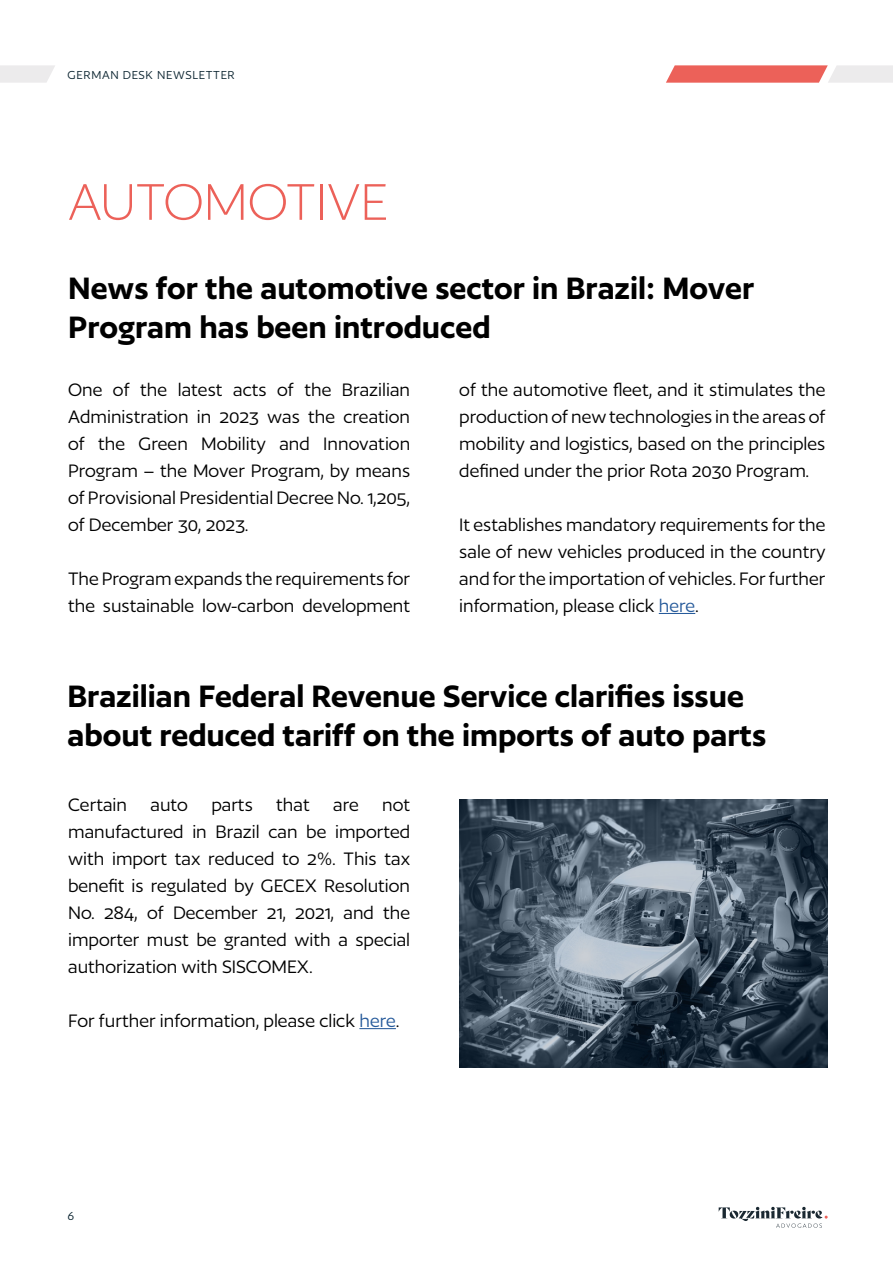
<style>
.page{position:relative;width:893px;height:1263px;background:#fff}
.page>*{position:absolute;margin:0;border:0;box-sizing:border-box;transform-origin:0 0}
.t1{font:300 60px "Author";color:#ec6159}
.t2{font:600 36px/39px "Author";color:#000}
.t3{font:21px/27px "Author";color:#000;text-align:justify}
.t4{font:13.5px "Author";letter-spacing:.05em;color:#0b2430}
.s1{color:#275b9b}
</style>
<div class="page">
<svg style="left:0;top:65px;width:55px;height:18px"></svg>
<svg style="left:666px;top:65px;width:227px;height:18px;background:#ed938e"></svg>
<svg style="left:719px;top:1207px;width:109px;height:21px"></svg>
<hr style="left:659px;top:613px;width:36px;height:1px;background:#275b9b">
<hr style="left:359px;top:1028px;width:37px;height:1px;background:#275b9b">
<img style="left:459px;top:799px;width:369px;height:269px">
<p class="t4" style="left:68px;top:68px;width:169px">GERMAN DESK NEWSLETTER</p>
<h1 class="t1" style="left:68px;top:172px;width:321px">AUTOMOTIVE</h1>
<h2 class="t2" style="left:68px;top:268px;width:688px">News for the automotive sector in Brazil: Mover<br>Program has been introduced</h2>
<p class="t3" style="left:68px;top:376px;width:344px">One of the latest acts of the Brazilian Administration in 2023 was the creation of the Green Mobility and Innovation Program – the Mover Program, by means of Provisional Presidential Decree No. 1,205, of December 30, 2023.</p>
<p class="t3" style="left:68px;top:565px;width:344px">The Program expands the requirements for the sustainable low-carbon development</p>
<p class="t3" style="left:459px;top:376px;width:368px">of the automotive fleet, and it stimulates the production of new technologies in the areas of mobility and logistics, based on the principles defined under the prior Rota 2030 Program.</p>
<p class="t3" style="left:459px;top:511px;width:368px">It establishes mandatory requirements for the sale of new vehicles produced in the country and for the importation of vehicles. For further information, please click <span class="s1">here</span>.</p>
<h2 class="t2" style="left:68px;top:676px;width:700px">Brazilian Federal Revenue Service clarifies issue about reduced tariff on the imports of auto parts</h2>
<p class="t3" style="left:68px;top:791px;width:344px">Certain auto parts that are not manufactured in Brazil can be imported with import tax reduced to 2%. This tax benefit is regulated by GECEX Resolution No. 284, of December 21, 2021, and the importer must be granted with a special authorization with SISCOMEX.</p>
<p class="t3" style="left:68px;top:1007px;width:333px">For further information, please click <span class="s1">here</span>.</p>
<p class="t4" style="left:68px;top:1209px;width:8px">6</p>
</div>
